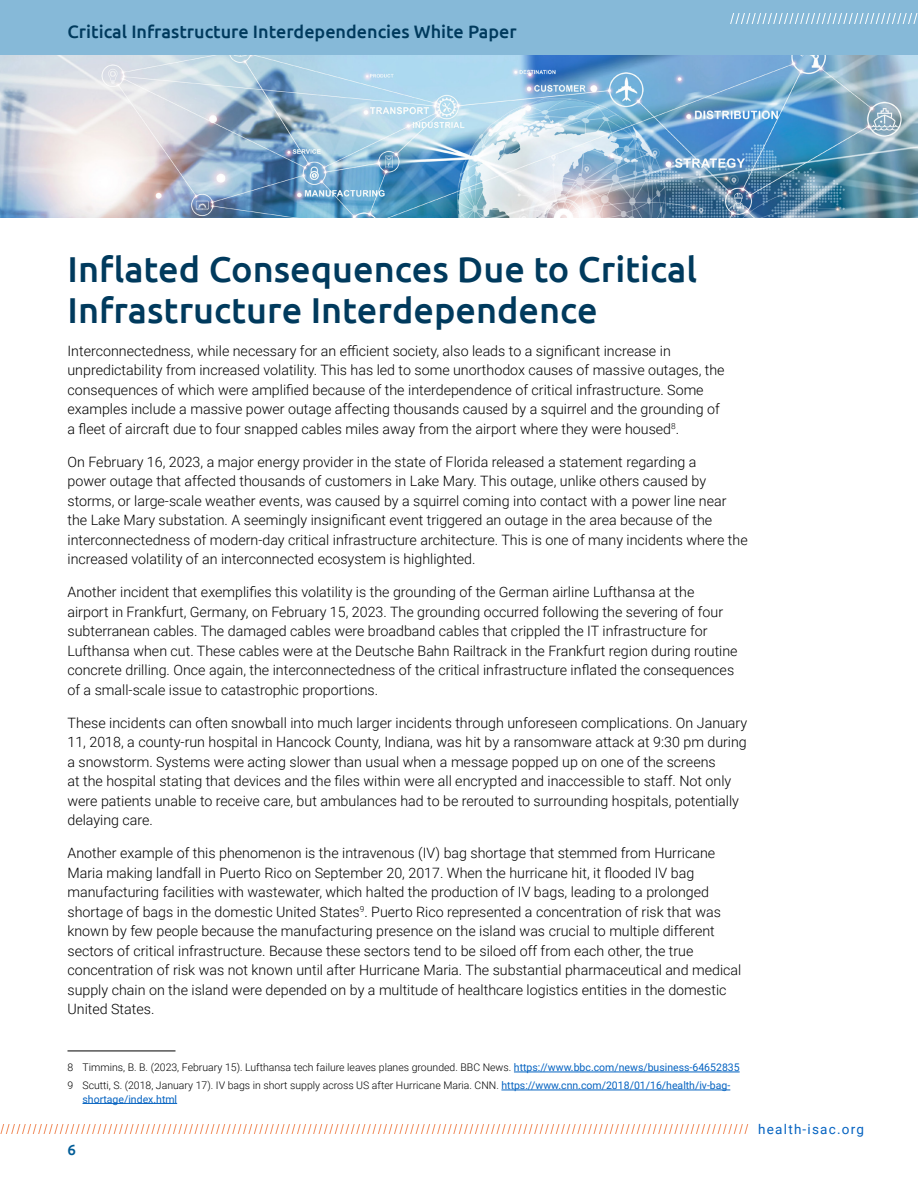
<style>
.page{position:relative;width:918px;height:1188px;background:#fff}
.page>*{position:absolute;margin:0;border:0;box-sizing:border-box;transform-origin:0 0}
.t1{font:500 36px/40.5px "Ubuntu";color:#003a5d}
.t2{font:500 18px "Ubuntu";color:#003a5d}
.t3{font:500 15px "Ubuntu";color:#005c97}
.t4{font:300 14.25px/19.5px "Roboto";color:#000}
.t5{font:13.5px "Roboto";letter-spacing:.09em;color:#0563c1}
.t6{font:300 10.5px/18px "Roboto";color:#000}
.t7{font:10.5px "Roboto";color:#0563c1}
.s1{font-weight:400;color:#0563c1}
</style>
<div class="page">
<div style="left:0;top:0;width:918px;height:56px;background:#86b9d8"></div>
<svg style="left:730px;top:14px;width:187px;height:9px"></svg>
<svg style="left:0;top:1125px;width:748px;height:9px"></svg>
<hr style="left:68px;top:1051px;width:108px;height:1px;background:#000">
<hr style="left:514px;top:1072px;width:226px;height:1px;background:#0563c1">
<hr style="left:501px;top:1090px;width:229px;height:1px;background:#0563c1">
<hr style="left:82px;top:1103px;width:95px;height:1px;background:#0563c1">
<img style="left:0;top:56px;width:918px;height:162px">
<p class="t2" style="left:68px;top:20px;width:451px">Critical Infrastructure Interdependencies White Paper</p>
<h1 class="t1" style="left:68px;top:248px;width:631px">Inflated Consequences Due to Critical<br>Infrastructure Interdependence</h1>
<p class="t4" style="left:68px;top:340px;width:659px">Interconnectedness, while necessary for an efficient society, also leads to a significant increase in unpredictability from increased volatility. This has led to some unorthodox causes of massive outages, the consequences of which were amplified because of the interdependence of critical infrastructure. Some examples include a massive power outage affecting thousands caused by a squirrel and the grounding of a fleet of aircraft due to four snapped cables miles away from the airport where they were housed<sup>8</sup>.</p>
<p class="t4" style="left:67px;top:451px;width:682px">On February 16, 2023, a major energy provider in the state of Florida released a statement regarding a<br>power outage that affected thousands of customers in Lake Mary. This outage, unlike others caused by storms, or large-scale weather events, was caused by a squirrel coming into contact with a power line near the Lake Mary substation. A seemingly insignificant event triggered an outage in the area because of the interconnectedness of modern-day critical infrastructure architecture. This is one of many incidents where the increased volatility of an interconnected ecosystem is highlighted.</p>
<p class="t4" style="left:67px;top:582px;width:672px">Another incident that exemplifies this volatility is the grounding of the German airline Lufthansa at the airport in Frankfurt, Germany, on February 15, 2023. The grounding occurred following the severing of four subterranean cables. The damaged cables were broadband cables that crippled the IT infrastructure for Lufthansa when cut. These cables were at the Deutsche Bahn Railtrack in the Frankfurt region during routine concrete drilling. Once again, the interconnectedness of the critical infrastructure inflated the consequences of a small-scale issue to catastrophic proportions.</p>
<p class="t4" style="left:67px;top:712px;width:681px">These incidents can often snowball into much larger incidents through unforeseen complications. On January 11, 2018, a county-run hospital in Hancock County, Indiana, was hit by a ransomware attack at 9:30 pm during a snowstorm. Systems were acting slower than usual when a message popped up on one of the screens<br>at the hospital stating that devices and the files within were all encrypted and inaccessible to staff. Not only were patients unable to receive care, but ambulances had to be rerouted to surrounding hospitals, potentially delaying care.</p>
<p class="t4" style="left:67px;top:843px;width:675px">Another example of this phenomenon is the intravenous (IV) bag shortage that stemmed from Hurricane Maria making landfall in Puerto Rico on September 20, 2017. When the hurricane hit, it flooded IV bag manufacturing facilities with wastewater, which halted the production of IV bags, leading to a prolonged shortage of bags in the domestic United States<sup>9</sup>. Puerto Rico represented a concentration of risk that was known by few people because the manufacturing presence on the island was crucial to multiple different sectors of critical infrastructure. Because these sectors tend to be siloed off from each other, the true concentration of risk was not known until after Hurricane Maria. The substantial pharmaceutical and medical supply chain on the island were depended on by a multitude of healthcare logistics entities in the domestic United States.</p>
<p class="t6" style="left:68px;top:1058px;width:674px">8 Timmins, B. B. (2023, February 15). Lufthansa tech failure leaves planes grounded. BBC News. <span class="s1">https://www.bbc.com/news/business-64652835<br></span>9 Scutti, S. (2018, January 17). IV bags in short supply across US after Hurricane Maria. CNN. <span class="s1">https://www.cnn.com/2018/01/16/health/iv-bag-</span></p>
<p class="t7" style="left:83px;top:1092px;width:96px">shortage/index.html</p>
<p class="t3" style="left:68px;top:1140px;width:10px">6</p>
<p class="t5" style="left:758px;top:1120px;width:107px">health-isac.org</p>
</div>
